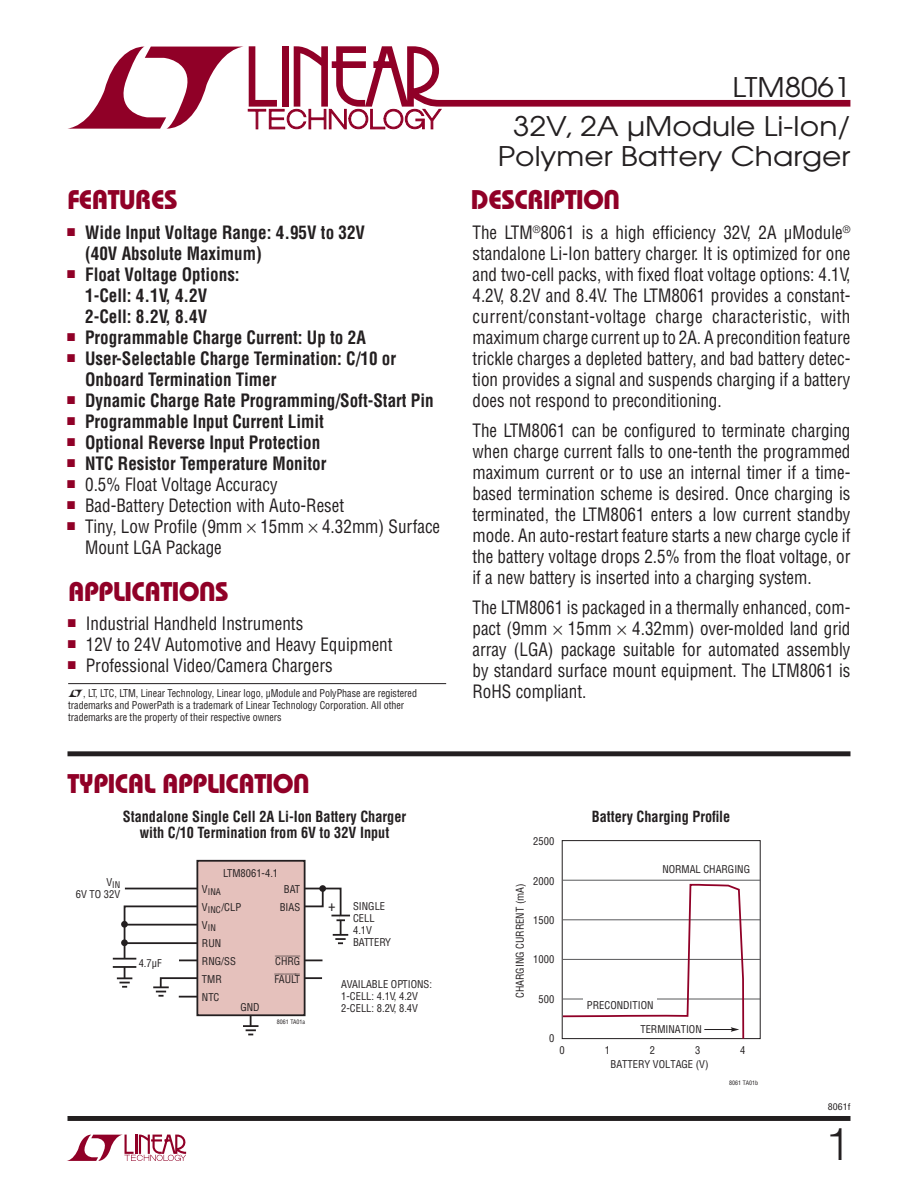
<style>
.page{position:relative;width:918px;height:1188px;background:#fff}
.page>*{position:absolute;margin:0;border:0;box-sizing:border-box;transform-origin:0 0}
.t1{font:300 45px "Helvetica";color:#231f20}
.t2{font:27px "Linear Bauhaus";letter-spacing:-.02em;color:#900027}
.t3{font:27px/30px "Avant Garde";color:#231f20;text-align:center;scale:1.1 1}
.t4{font:18px/21px "Linear Helv Cond";color:#231f20;text-align:justify;scale:.95 1}
.t5{font:700 18px/21px "Linear Helv Cond";color:#231f20;scale:.95 1}
.t6{font:700 15px/16.5px "Linear Helv Cond";color:#231f20;text-align:center;scale:.95 1}
.t7{font:15px "Linear Helv Cond";color:#231f20}
.t8{font:10.5px/12px "Linear Helv Cond";color:#231f20}
.t9{font:10.5px/12px "Linear Helv Cond";color:#231f20;scale:.95 1}
.t10{font:10.5px/18px "Linear Helv Cond Ovr";color:#231f20}
.t11{font:9px "Linear Helv Cond";color:#231f20}
.t12{font:9px "Linear Helv Cond";color:#231f20;scale:1.1 1}
.t13{font:6px "Linear Helv Cond";color:#231f20}
</style>
<div class="page">
<svg style="left:67px;top:1135px;width:119px;height:26px"></svg>
<div style="left:68px;top:1116px;width:782px;height:5px;background:#231f20"></div>
<svg style="left:68px;top:46px;width:782px;height:83px"></svg>
<div style="left:68px;top:751px;width:782px;height:5px;background:#231f20"></div>
<hr style="left:250px;top:1004px;width:2px;height:26px;background:#231f20">
<hr style="left:179px;top:996px;width:34px;height:2px;background:#231f20">
<div style="left:197px;top:861px;width:108px;height:154px;background:#e5c1bc"></div>
<div style="left:196px;top:860px;width:110px;height:156px;border:2px solid #231f20"></div>
<hr style="left:113px;top:966px;width:23px;height:2px;background:#231f20">
<hr style="left:113px;top:958px;width:23px;height:2px;background:#231f20">
<hr style="left:249px;top:1026px;width:4px;height:10px;background:#a6a4a4">
<svg style="left:243px;top:1025px;width:16px;height:10px"></svg>
<svg style="left:117px;top:887px;width:233px;height:110px"></svg>
<hr style="left:68px;top:683px;width:378px;height:1px;background:#231f20">
<div style="left:562px;top:840px;width:199px;height:199px;border:1px solid #231f20"></div>
<hr style="left:563px;top:999px;width:198px;height:1px;background:#58595b">
<hr style="left:563px;top:959px;width:198px;height:1px;background:#58595b">
<hr style="left:563px;top:920px;width:198px;height:1px;background:#58595b">
<hr style="left:563px;top:880px;width:198px;height:1px;background:#58595b">
<svg style="left:561px;top:883px;width:184px;height:157px"></svg>
<h2 class="t3" style="left:732px;top:73px;width:109px">LTM8061</h2>
<h2 class="t3" style="left:498px;top:112px;width:322px">32V, 2A µModule Li-Ion/<br>Polymer Battery Charger</h2>
<h2 class="t2" style="left:68px;top:190px;width:112px">FEATURES</h2>
<h2 class="t2" style="left:471px;top:190px;width:151px">DESCRIPTION</h2>
<p class="t5" style="left:85px;top:224px;width:296px;text-indent:-18px"><sup>■</sup> Wide Input Voltage Range: 4.95V to 32V (40V Absolute Maximum)</p>
<p class="t5" style="left:85px;top:266px;width:164px;text-indent:-18px"><sup>■</sup> Float Voltage Options:<br>1-Cell: 4.1V, 4.2V<br>2-Cell: 8.2V, 8.4V</p>
<p class="t5" style="left:67px;top:329px;width:316px"><sup>■</sup> Programmable Charge Current: Up to 2A</p>
<p class="t5" style="left:85px;top:350px;width:329px;text-indent:-18px"><sup>■</sup> User-Selectable Charge Termination: C/10 or<br>Onboard Termination Timer</p>
<p class="t5" style="left:67px;top:392px;width:387px"><sup>■</sup> Dynamic Charge Rate Programming/Soft-Start Pin</p>
<p class="t5" style="left:67px;top:413px;width:272px"><sup>■</sup> Programmable Input Current Limit</p>
<p class="t5" style="left:67px;top:434px;width:268px"><sup>■</sup> Optional Reverse Input Protection</p>
<p class="t5" style="left:67px;top:455px;width:275px"><sup>■</sup> NTC Resistor Temperature Monitor</p>
<p class="t4" style="left:67px;top:476px;width:223px"><sup>■</sup> 0.5% Float Voltage Accuracy</p>
<p class="t4" style="left:67px;top:497px;width:293px"><sup>■</sup> Bad-Battery Detection with Auto-Reset</p>
<p class="t4" style="left:85px;top:518px;width:375px;text-indent:-18px"><sup>■</sup> Tiny, Low Profile (9mm 15mm 4.32mm) Surface<br>Mount LGA Package</p>
<h2 class="t2" style="left:68px;top:582px;width:162px">APPLICATIONS</h2>
<p class="t4" style="left:68px;top:615px;width:249px"><sup>■</sup> Industrial Handheld Instruments</p>
<p class="t4" style="left:68px;top:636px;width:343px"><sup>■</sup> 12V to 24V Automotive and Heavy Equipment</p>
<p class="t4" style="left:68px;top:657px;width:280px"><sup>■</sup> Professional Video/Camera Chargers</p>
<p class="t9" style="left:68px;top:688px;width:369px;text-indent:15px">, LT, LTC, LTM, Linear Technology, Linear logo, μModule and PolyPhase are registered trademarks and PowerPath is a trademark of Linear Technology Corporation. All other trademarks are the property of their respective owners</p>
<h2 class="t2" style="left:68px;top:774px;width:244px">TYPICAL APPLICATION</h2>
<p class="t6" style="left:123px;top:810px;width:300px">Standalone Single Cell 2A Li-Ion Battery Charger with C/10 Termination from 6V to 32V Input</p>
<p class="t11" style="left:106px;top:882px;width:15px"><sup>V</sup>IN</p>
<p class="t8" style="left:76px;top:890px;width:46px">6V TO 32V</p>
<p class="t8" style="left:139px;top:959px;width:25px">4.7μF</p>
<p class="t8" style="left:223px;top:868px;width:56px">LTM8061-4.1</p>
<p class="t11" style="left:202px;top:889px;width:20px"><sup>V</sup>INA</p>
<p class="t8" style="left:202px;top:902px;width:41px">V<sub>INC</sub>/CLP</p>
<p class="t11" style="left:202px;top:925px;width:15px"><sup>V</sup>IN</p>
<p class="t8" style="left:202px;top:935px;width:35px;line-height:18px">RUN<br>RNG/SS<br>TMR<br>NTC</p>
<p class="t8" style="left:240px;top:1002px;width:21px">GND</p>
<p class="t8" style="left:280px;top:881px;width:22px;line-height:18px;text-align:center">BAT<br>BIAS</p>
<p class="t10" style="left:275px;top:952px;width:27px">CHRG<br>FAULT</p>
<p class="t13" style="left:277px;top:1019px;width:30px">8061 TA01a</p>
<p class="t7" style="left:328px;top:900px;width:9px">+</p>
<p class="t8" style="left:353px;top:901px;width:39px">SINGLE<br>CELL<br>4.1V<br>BATTERY</p>
<p class="t8" style="left:341px;top:980px;width:92px">AVAILABLE OPTIONS:<br>1-CELL: 4.1V, 4.2V<br>2-CELL: 8.2V, 8.4V</p>
<p class="t4" style="left:472px;top:224px;width:399px">The LTM<sup>®</sup>8061 is a high efficiency 32V, 2A μModule<sup>® </sup>standalone Li-Ion battery charger. It is optimized for one and two-cell packs, with fixed float voltage options: 4.1V, 4.2V, 8.2V and 8.4V. The LTM8061 provides a constant&shy;current/constant-voltage charge characteristic, with maximum charge current up to 2A. A precondition feature trickle charges a depleted battery, and bad battery detec&shy;tion provides a signal and suspends charging if a battery does not respond to preconditioning.</p>
<p class="t4" style="left:472px;top:422px;width:399px">The LTM8061 can be configured to terminate charging when charge current falls to one-tenth the programmed maximum current or to use an internal timer if a time&shy;based termination scheme is desired. Once charging is terminated, the LTM8061 enters a low current standby mode. An auto-restart feature starts a new charge cycle if the battery voltage drops 2.5% from the float voltage, or if a new battery is inserted into a charging system.</p>
<p class="t4" style="left:472px;top:599px;width:399px">The LTM8061 is packaged in a thermally enhanced, com&shy;pact (9mm 15mm 4.32mm) over-molded land grid array (LGA) package suitable for automated assembly by standard surface mount equipment. The LTM8061 is RoHS compliant.</p>
<p class="t8" style="left:533px;top:837px;width:22px">2500</p>
<p class="t8" style="left:533px;top:876px;width:22px">2000</p>
<p class="t8" style="left:515px;top:998px;width:116px;rotate:-90deg">CHARGING CURRENT (mA)</p>
<p class="t8" style="left:533px;top:916px;width:22px">1500</p>
<p class="t8" style="left:533px;top:955px;width:22px">1000</p>
<p class="t8" style="left:539px;top:994px;width:17px">500</p>
<p class="t8" style="left:549px;top:1034px;width:7px">0</p>
<p class="t8" style="left:560px;top:1045px;width:7px">0</p>
<p class="t6" style="left:592px;top:810px;width:147px">Battery Charging Profile</p>
<p class="t8" style="left:662px;top:865px;width:89px">NORMAL CHARGING</p>
<p class="t8" style="left:587px;top:1000px;width:68px">PRECONDITION</p>
<p class="t8" style="left:640px;top:1025px;width:63px">TERMINATION</p>
<p class="t8" style="left:605px;top:1045px;width:7px">1</p>
<p class="t8" style="left:695px;top:1045px;width:7px">3</p>
<p class="t8" style="left:740px;top:1045px;width:7px">4</p>
<p class="t8" style="left:650px;top:1046px;width:7px">2</p>
<p class="t8" style="left:611px;top:1060px;width:100px">BATTERY VOLTAGE (V)</p>
<p class="t13" style="left:729px;top:1081px;width:30px">8061 TA01b</p>
<p class="t12" style="left:828px;top:1104px;width:22px">8061f</p>
<h1 class="t1" style="left:825px;top:1121px;width:27px">1</h1>
</div>
